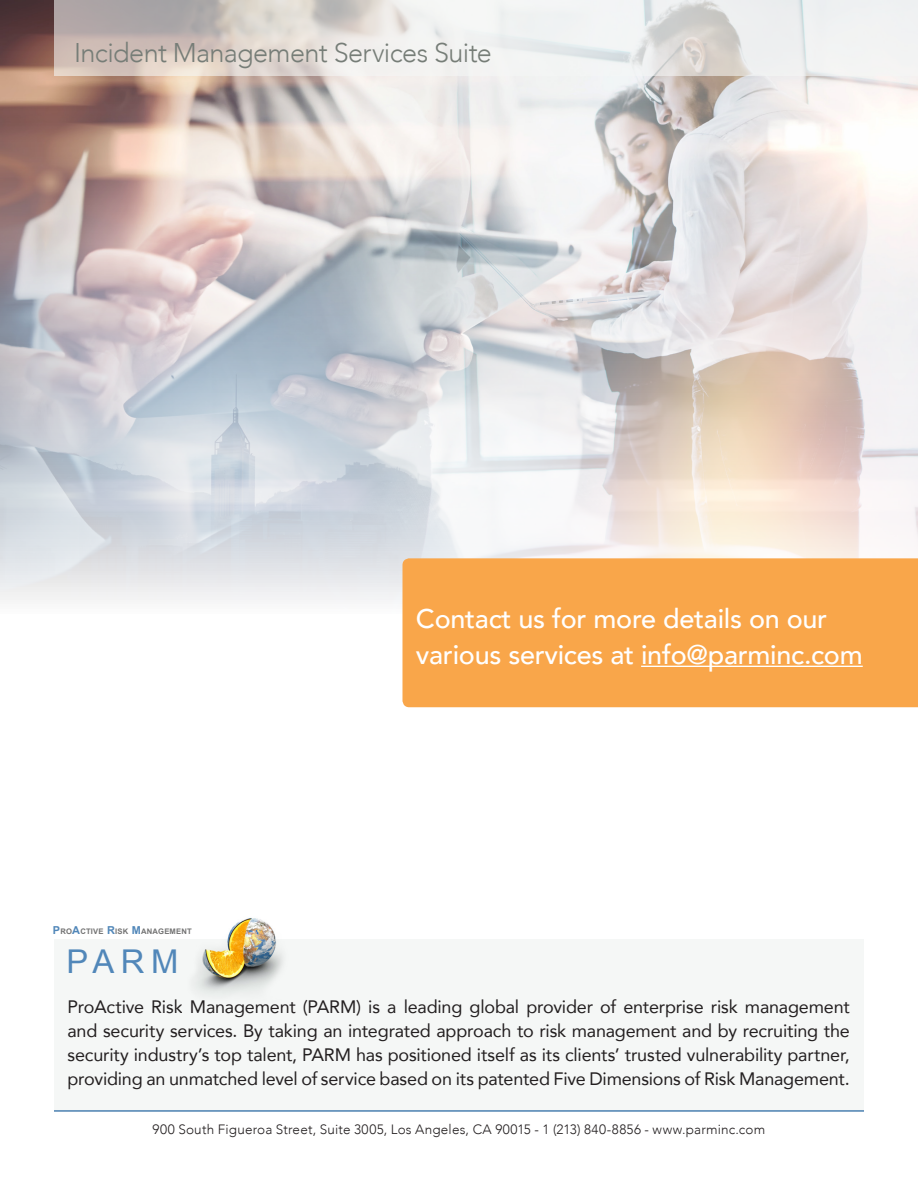
<style>
.page{position:relative;width:918px;height:1188px;background:#fff}
.page>*{position:absolute;margin:0;border:0;box-sizing:border-box;transform-origin:0 0}
.t1{font:32.85px "Arial";color:#5187b9}
.Case_study{font:500 27px/36px "Avenir";letter-spacing:-.01em;color:#fff}
.t2{font:300 27px "Avenir";letter-spacing:-.025em;color:#767d77}
.t3{font:18px/24px "Avenir";letter-spacing:-.01em;color:#231f20;text-align:justify}
.t4{font:300 13.5px "Avenir";letter-spacing:.015em;color:#231f20}
.t5{font:700 7.65px "Arial";letter-spacing:.02em;color:#737373}
.s1{font-size:10.95px;color:#5187b9}
</style>
<div class="page">
<img style="left:0;top:0;width:918px;height:600px">
<svg style="left:54px;top:0;width:864px;height:76px"></svg>
<hr style="left:54px;top:1110px;width:810px;height:2px;background:#5187b9">
<div style="left:54px;top:940px;width:809px;height:172px;background:#f5f7f6"></div>
<img style="left:195px;top:918px;width:88px;height:76px">
<div style="left:402px;top:558px;width:516px;height:149px;background:#f9a64a"></div>
<hr style="left:641px;top:666px;width:222px;height:1px;background:#fff">
<h2 class="t2" style="left:74px;top:37px;width:419px">Incident Management Services Suite</h2>
<p class="t5" style="left:53px;top:926px;width:140px"><span class="s1">P</span>RO<span class="s1">A</span>CTIVE <span class="s1">R</span>ISK <span class="s1">M</span>ANAGEMENT</p>
<p class="t1" style="left:66px;top:940px;width:114px">PARM</p>
<p class="Case_study" style="left:416px;top:599px;width:448px">Contact us for more details on our various services at info@parminc.com</p>
<p class="t3" style="left:68px;top:994px;width:784px">ProActive Risk Management (PARM) is a leading global provider of enterprise risk management and security services. By taking an integrated approach to risk management and by recruiting the security industry’s top talent, PARM has positioned itself as its clients’ trusted vulnerability partner, providing an unmatched level of service based on its patented Five Dimensions of Risk Management.</p>
<p class="t4" style="left:153px;top:1121px;width:614px">900 South Figueroa Street, Suite 3005, Los Angeles, CA 90015 - 1 (213) 840-8856 - www.parminc.com</p>
</div>
